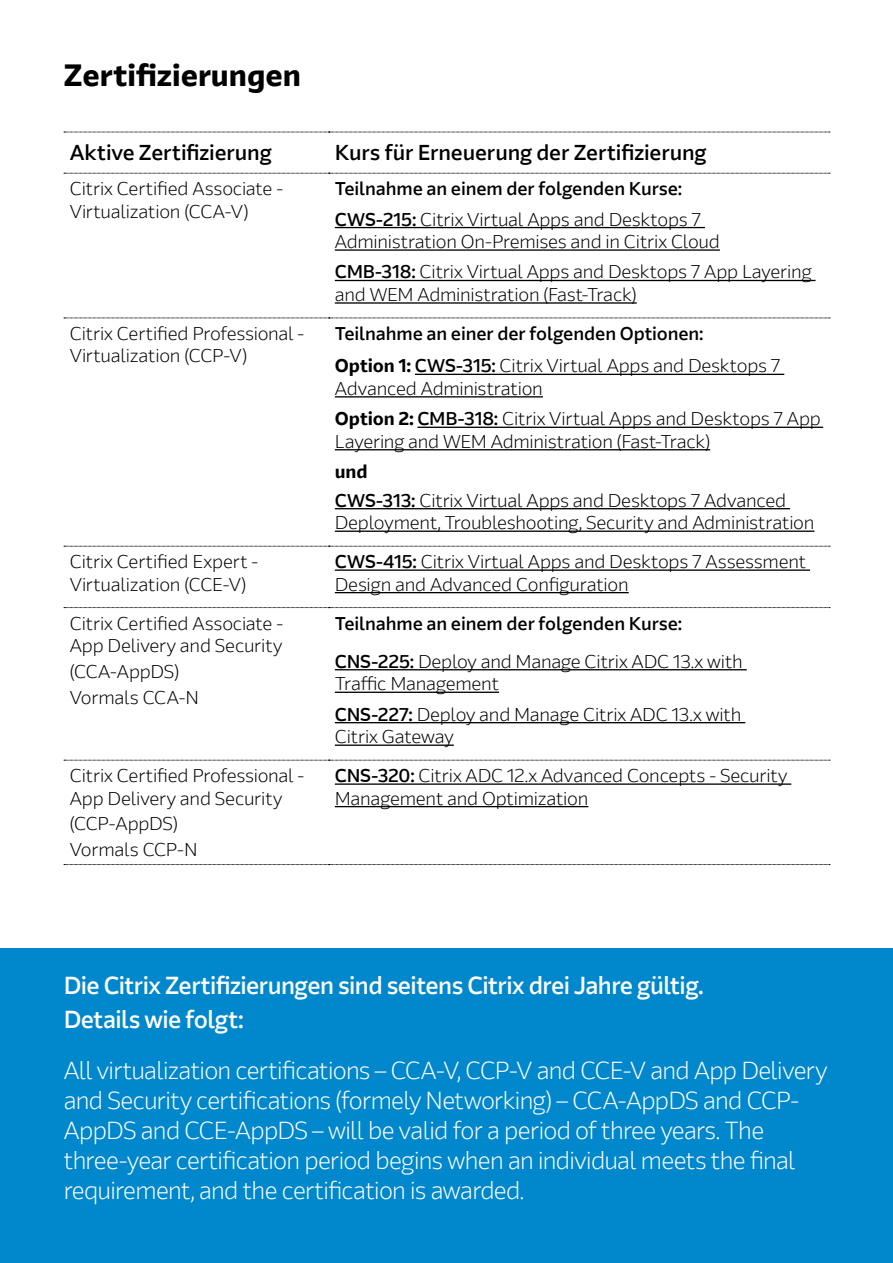
<style>
.page{position:relative;width:893px;height:1263px;background:#fff}
.page>*{position:absolute;margin:0;border:0;box-sizing:border-box;transform-origin:0 0}
.t1{font:700 30px "Arrow Display";color:#000}
.t2{font:300 24px/30px "Arrow Text";letter-spacing:-.03em;color:#fff}
.t3{font:500 24px/33.3px "Arrow Text";letter-spacing:-.025em;color:#fff}
.t4{font:500 21px "Arrow Text";letter-spacing:-.01em;color:#000}
.t5{font:300 18px/22.5px "Arrow Text";letter-spacing:-.015em;color:#000}
.t6{font:500 18px/30.5px "Arrow Text";letter-spacing:-.01em;color:#000}
.s1{font-weight:300}
.s2{font-weight:500}
.s3{font-weight:700}
</style>
<div class="page">
<div style="left:0;top:948px;width:893px;height:315px;background:#0087cc"></div>
<svg style="left:64px;top:546px;width:766px;height:1px"></svg>
<svg style="left:64px;top:132px;width:766px;height:1px"></svg>
<svg style="left:64px;top:173px;width:766px;height:1px"></svg>
<svg style="left:64px;top:318px;width:766px;height:1px"></svg>
<svg style="left:64px;top:607px;width:766px;height:1px"></svg>
<svg style="left:64px;top:760px;width:766px;height:1px"></svg>
<svg style="left:64px;top:864px;width:766px;height:1px"></svg>
<hr style="left:335px;top:227px;width:370px;height:1px;background:#000">
<hr style="left:335px;top:249px;width:385px;height:2px;background:#000">
<hr style="left:335px;top:280px;width:480px;height:1px;background:#000">
<hr style="left:335px;top:302px;width:302px;height:2px;background:#000">
<hr style="left:415px;top:374px;width:369px;height:1px;background:#000">
<hr style="left:335px;top:396px;width:208px;height:1px;background:#000">
<hr style="left:417px;top:427px;width:406px;height:1px;background:#000">
<hr style="left:335px;top:449px;width:375px;height:1px;background:#000">
<hr style="left:335px;top:508px;width:455px;height:1px;background:#000">
<hr style="left:335px;top:530px;width:479px;height:2px;background:#000">
<hr style="left:335px;top:569px;width:475px;height:2px;background:#000">
<hr style="left:335px;top:592px;width:294px;height:1px;background:#000">
<hr style="left:335px;top:669px;width:412px;height:1px;background:#000">
<hr style="left:335px;top:692px;width:164px;height:1px;background:#000">
<hr style="left:335px;top:722px;width:410px;height:1px;background:#000">
<hr style="left:335px;top:744px;width:119px;height:2px;background:#000">
<hr style="left:335px;top:783px;width:456px;height:2px;background:#000">
<hr style="left:335px;top:806px;width:253px;height:1px;background:#000">
<h1 class="t1" style="left:64px;top:56px;width:239px">Zertifizierungen</h1>
<p class="t4" style="left:70px;top:140px;width:204px">Aktive Zertifizierung</p>
<p class="t4" style="left:335px;top:140px;width:373px">Kurs für Erneuerung der Zertifizierung</p>
<p class="t5" style="left:70px;top:177px;width:215px">Citrix Certified Associate -<br>Virtualization (CCA-V)</p>
<p class="t6" style="left:335px;top:174px;width:368px">Teilnahme an einem der folgenden Kurse:<br>CWS-215: <span class="s1">Citrix Virtual Apps and Desktops 7</span></p>
<p class="t5" style="left:335px;top:226px;width:478px;line-height:30.5px">Administration On-Premises and in Citrix Cloud<br><span class="s2">CMB-318:</span> Citrix Virtual Apps and Desktops 7 App Layering</p>
<p class="t5" style="left:335px;top:283px;width:303px">and WEM Administration (Fast-Track)</p>
<p class="t5" style="left:70px;top:322px;width:236px">Citrix Certified Professional -<br>Virtualization (CCP-V)</p>
<p class="t6" style="left:335px;top:317px;width:447px;line-height:32.4px">Teilnahme an einer der folgenden Optionen:<br><span class="s3">Option 1:</span> CWS-315: <span class="s1">Citrix Virtual Apps and Desktops 7</span></p>
<p class="t5" style="left:335px;top:373px;width:487px;line-height:30.5px">Advanced Administration<br><span class="s3">Option 2:</span> <span class="s2">CMB-318:</span> Citrix Virtual Apps and Desktops 7 App</p>
<p class="t5" style="left:335px;top:430px;width:377px">Layering and WEM Administration (Fast-Track)</p>
<p class="t5" style="left:335px;top:457px;width:453px;line-height:28.5px"><span class="s3">und<br></span><span class="s2">CWS-313:</span> Citrix Virtual Apps and Desktops 7 Advanced</p>
<p class="t5" style="left:335px;top:511px;width:481px">Deployment, Troubleshooting, Security and Administration</p>
<p class="t5" style="left:70px;top:550px;width:190px">Citrix Certified Expert -<br>Virtualization (CCE-V)</p>
<p class="t5" style="left:335px;top:550px;width:473px"><span class="s2">CWS-415:</span> Citrix Virtual Apps and Desktops 7 Assessment<br>Design and Advanced Configuration</p>
<p class="t5" style="left:70px;top:612px;width:215px">Citrix Certified Associate -<br>App Delivery and Security</p>
<p class="t5" style="left:70px;top:658px;width:131px;line-height:25.8px">(CCA-AppDS)<br>Vormals CCA-N</p>
<p class="t6" style="left:335px;top:604px;width:410px;line-height:38.2px">Teilnahme an einem der folgenden Kurse:<br>CNS-225: <span class="s1">Deploy and Manage Citrix ADC 13.x with</span></p>
<p class="t5" style="left:335px;top:669px;width:408px;line-height:30.5px">Traffic Management<br><span class="s2">CNS-227:</span> Deploy and Manage Citrix ADC 13.x with</p>
<p class="t5" style="left:335px;top:725px;width:120px">Citrix Gateway</p>
<p class="t5" style="left:70px;top:764px;width:236px">Citrix Certified Professional -<br>App Delivery and Security</p>
<p class="t5" style="left:70px;top:811px;width:129px;line-height:25.8px">(CCP-AppDS)<br>Vormals CCP-N</p>
<p class="t5" style="left:335px;top:764px;width:454px"><span class="s2">CNS-320:</span> Citrix ADC 12.x Advanced Concepts - Security<br>Management and Optimization</p>
<h2 class="t3" style="left:64px;top:969px;width:641px">Die Citrix Zertifizierungen sind seitens Citrix drei Jahre gültig.<br>Details wie folgt:</h2>
<p class="t2" style="left:64px;top:1056px;width:765px">All virtualization certifications – CCA-V, CCP-V and CCE-V and App Delivery and Security certifications (formely Networking) – CCA-AppDS and CCP-AppDS and CCE-AppDS – will be valid for a period of three years. The three-year certification period begins when an individual meets the final requirement, and the certification is awarded.</p>
</div>
